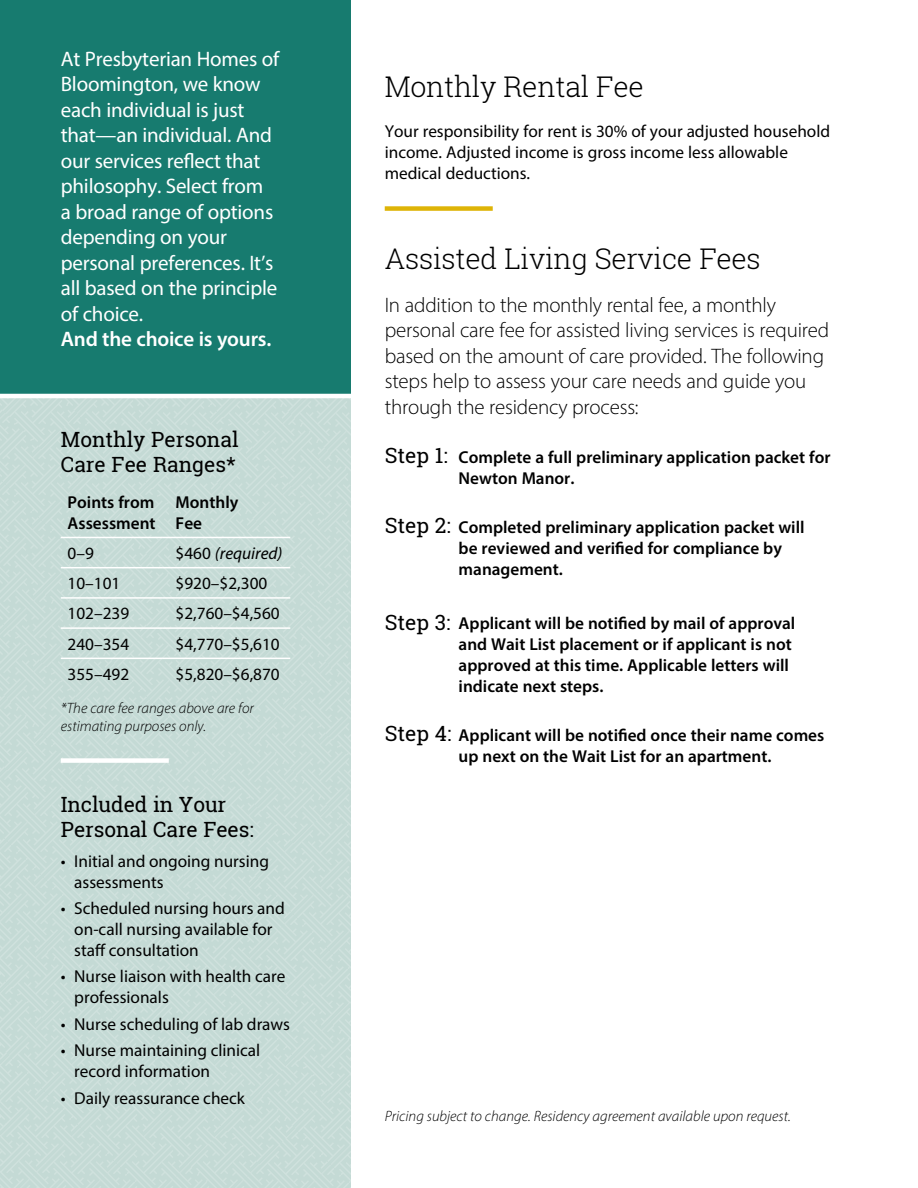
<style>
.page{position:relative;width:918px;height:1188px;background:#fff}
.page>*{position:absolute;margin:0;border:0;box-sizing:border-box;transform-origin:0 0}
.t1{font:300 28.5px "Roboto Slab";letter-spacing:-.01em;color:#000}
.t2{font:21px/25.5px "Myriad Pro";letter-spacing:-.01em;color:#fff}
.t3{font:300 21px/25.5px "Myriad Pro";letter-spacing:-.01em;color:#000}
.t4{font:21px/25.2px "Roboto Slab";letter-spacing:-.005em;color:#000}
.t5{font:600 21px "Myriad Pro";letter-spacing:-.01em;color:#fff}
.t6{font:17.25px/21px "Myriad Pro";color:#000}
.t7{font:600 17.25px/21px "Myriad Pro";color:#000}
.t8{font:italic 17.25px "Myriad Pro";color:#000}
.t9{font:italic 300 15px/18px "Myriad Pro";color:#000}
.s1{font-style:normal}
.s2{font-family:"Roboto Slab";font-weight:400;font-size:21px}
</style>
<div class="page">
<div style="left:0;top:0;width:351px;height:396px;background:#177b6f"></div>
<div style="left:0;top:396px;width:351px;height:792px;background:#c4dad5"></div>
<div style="left:385px;top:206px;width:108px;height:5px;background:#deb407"></div>
<div style="left:61px;top:758px;width:108px;height:5px;background:#fff"></div>
<hr style="left:61px;top:537px;width:101px;height:1px;background:#fff">
<hr style="left:162px;top:537px;width:128px;height:1px;background:#fff">
<hr style="left:61px;top:567px;width:101px;height:1px;background:#fff">
<hr style="left:162px;top:567px;width:128px;height:1px;background:#fff">
<hr style="left:61px;top:597px;width:101px;height:2px;background:#fff">
<hr style="left:162px;top:597px;width:128px;height:2px;background:#fff">
<hr style="left:61px;top:627px;width:101px;height:2px;background:#fff">
<hr style="left:162px;top:627px;width:128px;height:2px;background:#fff">
<hr style="left:61px;top:658px;width:101px;height:1px;background:#fff">
<hr style="left:162px;top:658px;width:128px;height:1px;background:#fff">
<hr style="left:0;top:394px;width:371px;height:4px;background:#fff">
<p class="t2" style="left:61px;top:46px;width:220px">At Presbyterian Homes of<br>Bloomington, we know each individual is just that—an individual. And our services reflect that philosophy. Select from<br>a broad range of options depending on your personal preferences. It’s all based on the principle of choice.</p>
<p class="t5" style="left:61px;top:326px;width:212px">And the choice is yours.</p>
<p class="t4" style="left:61px;top:427px;width:179px">Monthly Personal<br>Care Fee Ranges*</p>
<p class="t7" style="left:68px;top:491px;width:90px">Points from<br>Assessment</p>
<p class="t7" style="left:176px;top:491px;width:64px">Monthly<br>Fee</p>
<p class="t6" style="left:68px;top:542px;width:28px">0–9</p>
<p class="t8" style="left:176px;top:543px;width:108px"><span class="s1">$460</span> (required)</p>
<p class="t6" style="left:68px;top:573px;width:54px">10–101</p>
<p class="t6" style="left:176px;top:573px;width:93px">$920–$2,300</p>
<p class="t6" style="left:68px;top:603px;width:63px">102–239</p>
<p class="t6" style="left:176px;top:603px;width:106px">$2,760–$4,560</p>
<p class="t6" style="left:68px;top:633px;width:63px">240–354</p>
<p class="t6" style="left:176px;top:633px;width:106px">$4,770–$5,610</p>
<p class="t6" style="left:68px;top:663px;width:63px">355–492</p>
<p class="t6" style="left:176px;top:663px;width:106px">$5,820–$6,870</p>
<p class="t9" style="left:61px;top:699px;width:195px">*The care fee ranges above are for estimating purposes only.</p>
<p class="t4" style="left:61px;top:791px;width:194px">Included in Your<br>Personal Care Fees:</p>
<p class="t6" style="left:74px;top:850px;width:196px;text-indent:-14px">• Initial and ongoing nursing assessments</p>
<p class="t6" style="left:74px;top:897px;width:212px;text-indent:-14px">• Scheduled nursing hours and on-call nursing available for staff consultation</p>
<p class="t6" style="left:74px;top:966px;width:213px;text-indent:-14px">• Nurse liaison with health care professionals</p>
<p class="t6" style="left:61px;top:1013px;width:231px">• Nurse scheduling of lab draws</p>
<p class="t6" style="left:74px;top:1040px;width:188px;text-indent:-14px">• Nurse maintaining clinical record information</p>
<p class="t6" style="left:61px;top:1087px;width:186px">• Daily reassurance check</p>
<h1 class="t1" style="left:385px;top:67px;width:261px">Monthly Rental Fee</h1>
<p class="t6" style="left:385px;top:121px;width:447px">Your responsibility for rent is 30% of your adjusted household income. Adjusted income is gross income less allowable medical deductions.</p>
<h1 class="t1" style="left:385px;top:239px;width:378px">Assisted Living Service Fees</h1>
<p class="t3" style="left:385px;top:292px;width:446px">In addition to the monthly rental fee, a monthly personal care fee for assisted living services is required based on the amount of care provided. The following steps help to assess your care needs and guide you through the residency process:</p>
<p class="t7" style="left:459px;top:446px;width:373px;text-indent:-74px"><span class="s2">Step 1:</span> Complete a full preliminary application packet for<br>Newton Manor.</p>
<p class="t7" style="left:459px;top:517px;width:347px;text-indent:-74px"><span class="s2">Step 2:</span> Completed preliminary application packet will be reviewed and verified for compliance by management.</p>
<p class="t7" style="left:459px;top:613px;width:338px;text-indent:-74px"><span class="s2">Step 3:</span> Applicant will be notified by mail of approval and Wait List placement or if applicant is not approved at this time. Applicable letters will indicate next steps.</p>
<p class="t7" style="left:459px;top:724px;width:367px;text-indent:-74px"><span class="s2">Step 4:</span> Applicant will be notified once their name comes up next on the Wait List for an apartment.</p>
<p class="t9" style="left:385px;top:1106px;width:408px">Pricing subject to change. Residency agreement available upon request.</p>
</div>
